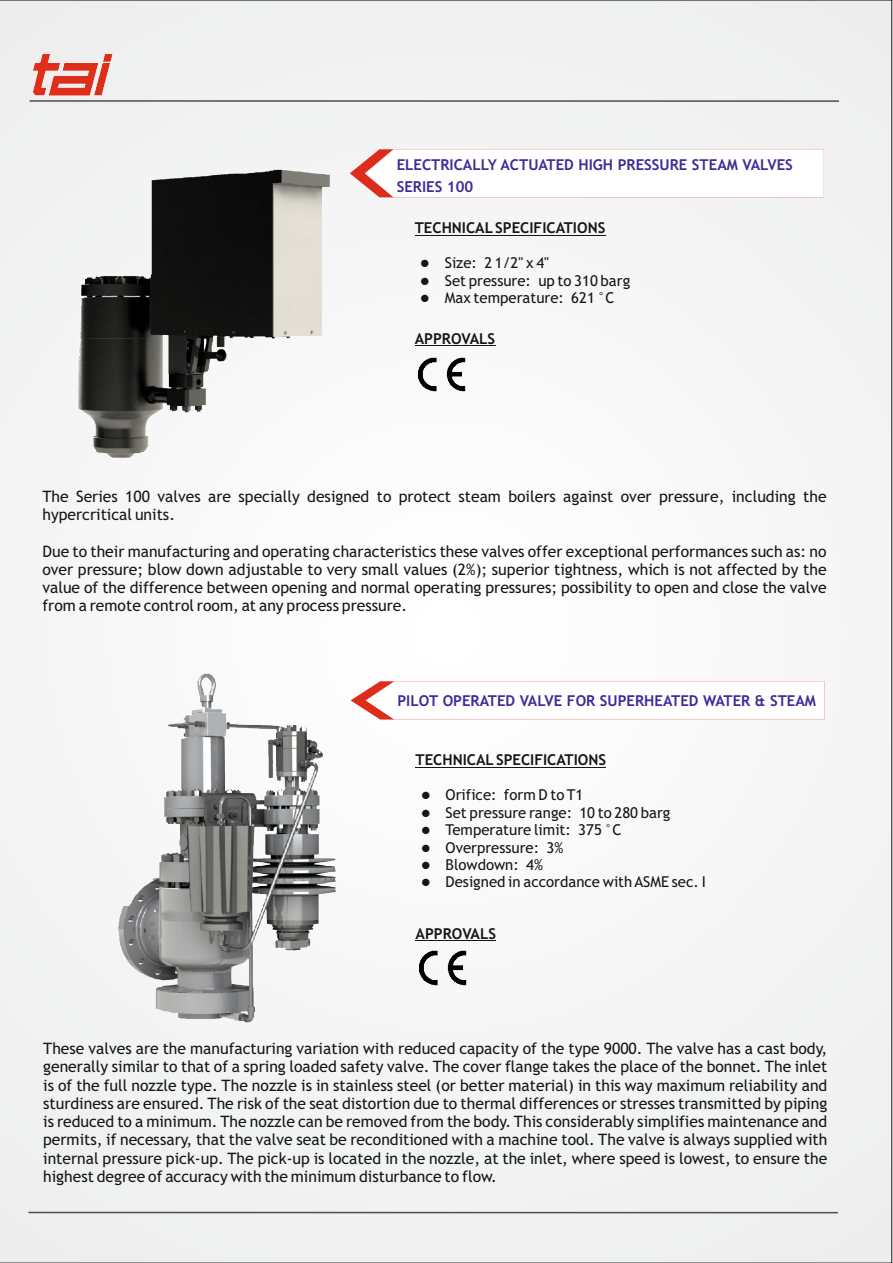
<style>
.page{position:relative;width:893px;height:1263px;background:#fff}
.page>*{position:absolute;margin:0;border:0;box-sizing:border-box;transform-origin:0 0}
.t1{font:15.75px/18.3px "Trebuchet MS";color:#151616;text-align:justify}
.t2{font:15px "Trebuchet MS";color:#151616}
.t3{font:700 15px/22.6px "Trebuchet MS";color:#3c2b99}
.t4{font:700 15px "Trebuchet MS";color:#151616}
</style>
<div class="page">
<div style="left:0;top:0;width:892px;height:1263px;background:#f4f4f4"></div>
<hr style="left:30px;top:100px;width:809px;height:2px;background:#4e4e4d">
<hr style="left:28px;top:1212px;width:810px;height:1px;background:#4e4e4d">
<svg style="left:425px;top:149px;width:399px;height:48px"></svg>
<hr style="left:415px;top:235px;width:190px;height:1px;background:#151616">
<img style="left:0;top:124px;width:425px;height:385px">
<hr style="left:415px;top:345px;width:80px;height:1px;background:#151616">
<img style="left:419px;top:357px;width:47px;height:35px">
<img style="left:34px;top:55px;width:79px;height:40px">
<svg style="left:483px;top:681px;width:342px;height:38px"></svg>
<hr style="left:416px;top:767px;width:190px;height:1px;background:#151616">
<img style="left:0;top:632px;width:483px;height:435px">
<hr style="left:416px;top:940px;width:80px;height:1px;background:#151616">
<img style="left:419px;top:951px;width:48px;height:34px">
<p class="t3" style="left:397px;top:154px;width:398px">ELECTRICALLY ACTUATED HIGH PRESSURE STEAM VALVES<br>SERIES 100</p>
<p class="t4" style="left:415px;top:222px;width:192px">TECHNICAL SPECIFICATIONS</p>
<p class="t2" style="left:420px;top:257px;width:130px">● Size: 2 1/2" x 4"</p>
<p class="t2" style="left:420px;top:275px;width:211px">● Set pressure: up to 310 barg</p>
<p class="t2" style="left:420px;top:292px;width:196px">● Max temperature: 621 °C</p>
<p class="t4" style="left:415px;top:333px;width:82px">APPROVALS</p>
<p class="t1" style="left:42px;top:488px;width:786px">The Series 100 valves are specially designed to protect steam boilers against over pressure, including the hypercritical units.</p>
<p class="t1" style="left:42px;top:543px;width:786px">Due to their manufacturing and operating characteristics these valves offer exceptional performances such as: no over pressure; blow down adjustable to very small values (2%); superior tightness, which is not affected by the value of the difference between opening and normal operating pressures; possibility to open and close the valve from a remote control room, at any process pressure.</p>
<p class="t3" style="left:397px;top:691px;width:420px">PILOT OPERATED VALVE FOR SUPERHEATED WATER &amp; STEAM</p>
<p class="t4" style="left:416px;top:754px;width:192px">TECHNICAL SPECIFICATIONS</p>
<p class="t2" style="left:421px;top:789px;width:164px">● Orifice: form D to T1</p>
<p class="t2" style="left:421px;top:807px;width:251px">● Set pressure range: 10 to 280 barg</p>
<p class="t2" style="left:421px;top:824px;width:202px">● Temperature limit: 375 °C</p>
<p class="t2" style="left:421px;top:841px;width:144px">● Overpressure: 3%</p>
<p class="t2" style="left:421px;top:859px;width:124px">● Blowdown: 4%</p>
<p class="t2" style="left:421px;top:876px;width:286px">● Designed in accordance with ASME sec. I</p>
<p class="t4" style="left:416px;top:927px;width:82px">APPROVALS</p>
<p class="t1" style="left:43px;top:1041px;width:786px">These valves are the manufacturing variation with reduced capacity of the type 9000. The valve has a cast body, generally similar to that of a spring loaded safety valve. The cover flange takes the place of the bonnet. The inlet is of the full nozzle type. The nozzle is in stainless steel (or better material) in this way maximum reliability and sturdiness are ensured. The risk of the seat distortion due to thermal differences or stresses transmitted by piping is reduced to a minimum. The nozzle can be removed from the body. This considerably simplifies maintenance and permits, if necessary, that the valve seat be reconditioned with a machine tool. The valve is always supplied with internal pressure pick-up. The pick-up is located in the nozzle, at the inlet, where speed is lowest, to ensure the highest degree of accuracy with the minimum disturbance to flow.</p>
</div>
